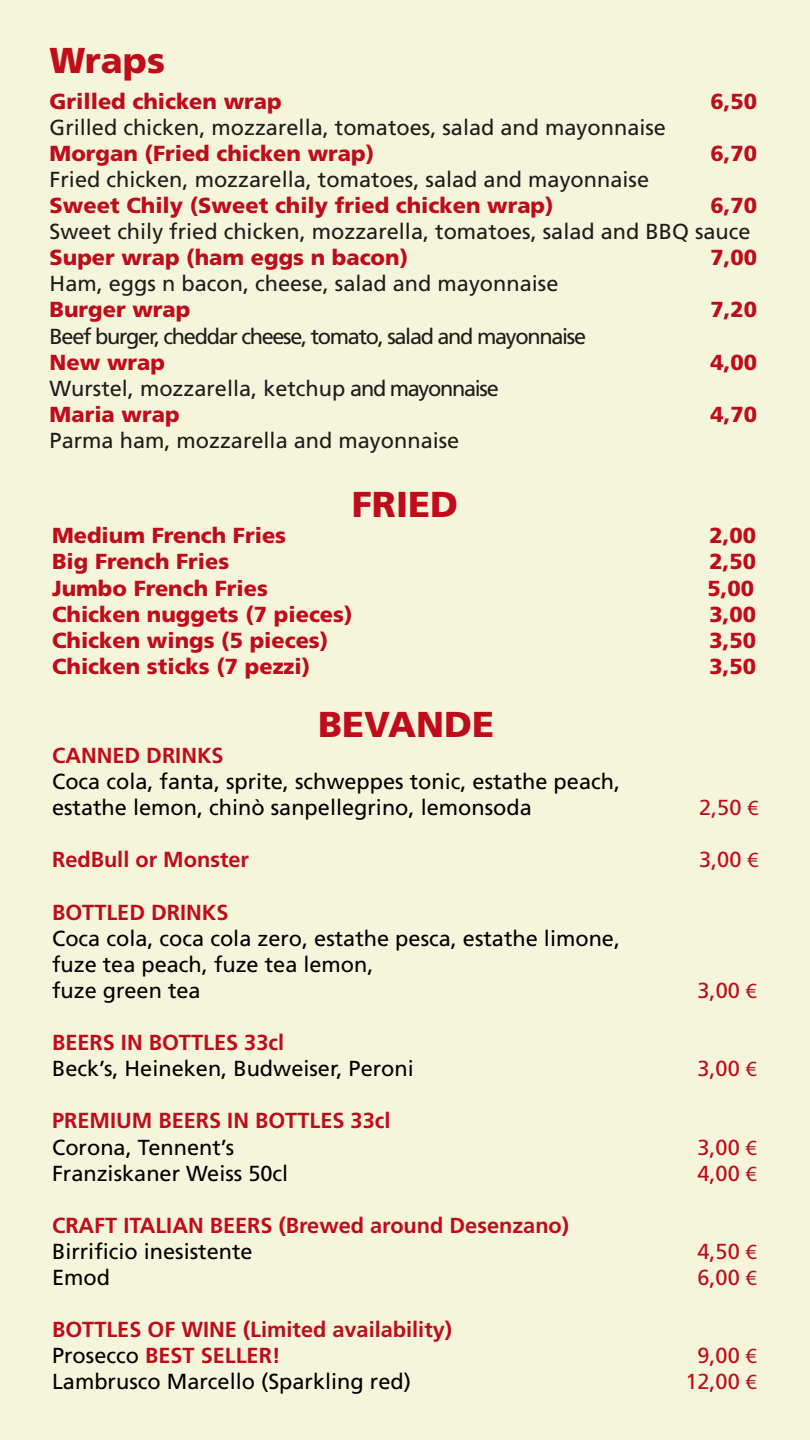
<style>
.page{position:relative;width:810px;height:1440px;background:#f5f5dc}
.page>*{position:absolute;margin:0;border:0;box-sizing:border-box;transform-origin:0 0}
.t1{font:900 36px "Frutiger";color:#bf0c1a}
.t2{font:900 36px "Frutiger";color:#c10c1a}
.t3{font:900 36px "Frutiger";color:#c00c1a}
.t4{font:21.75px/26.1px "Frutiger";color:#000}
.t5{font:21.75px "Frutiger";color:#1d1d1b}
.t6{font:700 21.75px/26.1px "Frutiger";color:#bf0c1a}
.t7{font:900 21.75px "Frutiger";color:#bf0c1a}
.t8{font:900 21.75px "Frutiger";color:#c00c1a}
.t9{font:21.75px "Frutiger";color:#bf0c1a}
.t10{font:21.75px "Frutiger";letter-spacing:-.06em;color:#1d1d1b}
.s1{font-family:"Myriad Pro"}
.s2{font-weight:400;color:#000}
</style>
<div class="page">
<h1 class="t2" style="left:50px;top:38px;width:117px">Wraps</h1>
<p class="t7" style="left:50px;top:88px;width:234px">Grilled chicken wrap</p>
<p class="t7" style="left:711px;top:88px;width:48px">6,50</p>
<p class="t5" style="left:50px;top:114px;width:618px">Grilled chicken, mozzarella, tomatoes, salad and mayonnaise</p>
<p class="t7" style="left:50px;top:140px;width:326px">Morgan (Fried chicken wrap)</p>
<p class="t7" style="left:711px;top:140px;width:48px">6,70</p>
<p class="t5" style="left:50px;top:167px;width:601px">Fried chicken, mozzarella, tomatoes, salad and mayonnaise</p>
<p class="t7" style="left:50px;top:192px;width:506px">Sweet Chily (Sweet chily fried chicken wrap)</p>
<p class="t7" style="left:711px;top:192px;width:48px">6,70</p>
<p class="t5" style="left:50px;top:219px;width:703px">Sweet chily fried chicken, mozzarella, tomatoes, salad and BBQ sauce</p>
<p class="t7" style="left:50px;top:245px;width:360px">Super wrap (ham eggs n bacon)</p>
<p class="t7" style="left:711px;top:245px;width:48px">7,00</p>
<p class="t5" style="left:50px;top:271px;width:510px">Ham, eggs n bacon, cheese, salad and mayonnaise</p>
<p class="t7" style="left:50px;top:297px;width:142px">Burger wrap</p>
<p class="t7" style="left:711px;top:297px;width:48px">7,20</p>
<p class="t10" style="left:50px;top:323px;width:538px">Beef burger, cheddar cheese, tomato, salad and mayonnaise</p>
<p class="t7" style="left:50px;top:349px;width:117px">New wrap</p>
<p class="t7" style="left:711px;top:349px;width:48px">4,00</p>
<p class="t5" style="left:50px;top:375px;width:451px">Wurstel, mozzarella, ketchup and mayonnaise</p>
<p class="t7" style="left:50px;top:401px;width:131px">Maria wrap</p>
<p class="t7" style="left:711px;top:401px;width:48px">4,70</p>
<p class="t5" style="left:50px;top:428px;width:411px">Parma ham, mozzarella and mayonnaise</p>
<h1 class="t3" style="left:352px;top:483px;width:108px">FRIED</h1>
<p class="t8" style="left:52px;top:523px;width:236px">Medium French Fries</p>
<p class="t8" style="left:709px;top:523px;width:48px">2,00</p>
<p class="t8" style="left:52px;top:549px;width:179px">Big French Fries</p>
<p class="t8" style="left:709px;top:549px;width:48px">2,50</p>
<p class="t8" style="left:52px;top:575px;width:217px">Jumbo French Fries</p>
<p class="t8" style="left:707px;top:575px;width:48px">5,00</p>
<p class="t8" style="left:52px;top:601px;width:302px">Chicken nuggets (7 pieces)</p>
<p class="t8" style="left:709px;top:601px;width:48px">3,00</p>
<p class="t8" style="left:52px;top:627px;width:278px">Chicken wings (5 pieces)</p>
<p class="t8" style="left:709px;top:627px;width:48px">3,50</p>
<p class="t8" style="left:52px;top:653px;width:260px">Chicken sticks (7 pezzi)</p>
<p class="t8" style="left:709px;top:653px;width:48px">3,50</p>
<h1 class="t1" style="left:318px;top:703px;width:178px">BEVANDE</h1>
<p class="t6" style="left:52px;top:742px;width:173px">CANNED DRINKS</p>
<p class="t4" style="left:52px;top:768px;width:570px">Coca cola, fanta, sprite, schweppes tonic, estathe peach, estathe lemon, chinò sanpellegrino, lemonsoda</p>
<p class="t9" style="left:699px;top:795px;width:61px">2,50 <span class="s1">€</span></p>
<p class="t6" style="left:52px;top:847px;width:198px">RedBull or Monster</p>
<p class="t9" style="left:699px;top:847px;width:61px">3,00 <span class="s1">€</span></p>
<p class="t6" style="left:52px;top:899px;width:178px">BOTTLED DRINKS</p>
<p class="t4" style="left:52px;top:925px;width:570px">Coca cola, coca cola zero, estathe pesca, estathe limone, fuze tea peach, fuze tea lemon,<br>fuze green tea</p>
<p class="t9" style="left:698px;top:978px;width:61px">3,00 <span class="s1">€</span></p>
<p class="t6" style="left:52px;top:1029px;width:234px">BEERS IN BOTTLES 33cl</p>
<p class="t4" style="left:52px;top:1055px;width:363px">Beck’s, Heineken, Budweiser, Peroni</p>
<p class="t9" style="left:698px;top:1056px;width:61px">3,00 <span class="s1">€</span></p>
<p class="t6" style="left:52px;top:1108px;width:340px">PREMIUM BEERS IN BOTTLES 33cl</p>
<p class="t4" style="left:52px;top:1134px;width:184px">Corona, Tennent’s</p>
<p class="t9" style="left:698px;top:1134px;width:61px">3,00 <span class="s1">€</span></p>
<p class="t4" style="left:52px;top:1160px;width:238px">Franziskaner Weiss 50cl</p>
<p class="t9" style="left:698px;top:1160px;width:61px">4,00 <span class="s1">€</span></p>
<p class="t6" style="left:52px;top:1212px;width:519px">CRAFT ITALIAN BEERS (Brewed around Desenzano)</p>
<p class="t4" style="left:52px;top:1238px;width:202px">Birrificio inesistente</p>
<p class="t9" style="left:698px;top:1239px;width:61px">4,50 <span class="s1">€</span></p>
<p class="t4" style="left:52px;top:1264px;width:60px">Emod</p>
<p class="t9" style="left:698px;top:1265px;width:61px">6,00 <span class="s1">€</span></p>
<p class="t6" style="left:52px;top:1316px;width:402px">BOTTLES OF WINE (Limited availability)<br><span class="s2">Prosecco</span> BEST SELLER!</p>
<p class="t9" style="left:698px;top:1343px;width:61px">9,00 <span class="s1">€</span></p>
<p class="t4" style="left:52px;top:1369px;width:360px">Lambrusco Marcello (Sparkling red)</p>
<p class="t9" style="left:685px;top:1369px;width:73px">12,00 <span class="s1">€</span></p>
</div>
